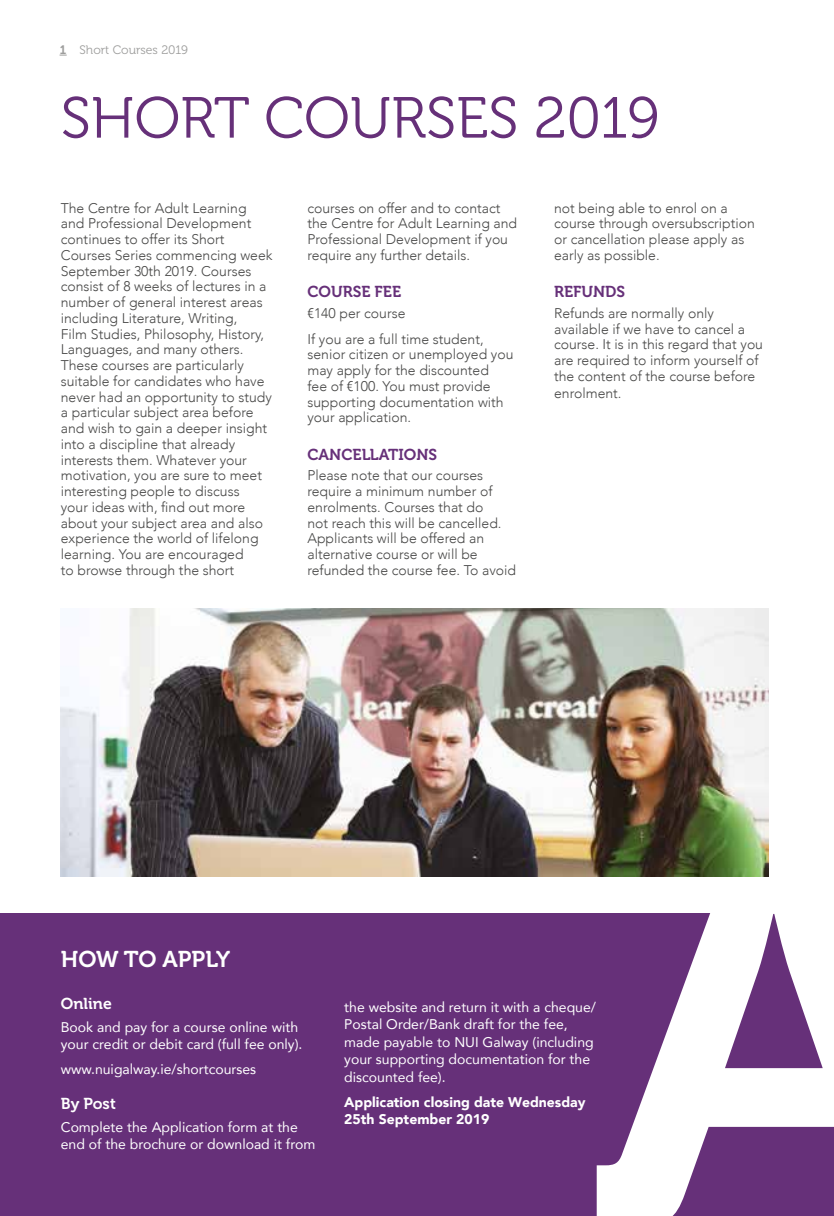
<style>
.page{position:relative;width:834px;height:1216px;background:#fff}
.page>*{position:absolute;margin:0;border:0;box-sizing:border-box;transform-origin:0 0}
.t1{font:542.85px "Museo 700";color:#fff}
.t2{font:57.75px "Museo 300";color:#663079}
.t3{font:22.75px "Museo 700";color:#fff}
.t4{font:15.75px "Museo 700";color:#663079}
.t5{font:15.75px "Museo 700";color:#fff}
.t6{font:300 14px/15.8px "Avenir";color:#474746}
.t7{font:14px/17.5px "Avenir";color:#fff}
.t8{font:900 14px/17.5px "Avenir";color:#fff}
.t9{font:12.25px "Museo 300";color:#9d9d9c}
.s1{font-family:"Museo 700"}
</style>
<div class="page">
<div style="left:0;top:913px;width:833px;height:302px;background:#663079"></div>
<img style="left:61px;top:608px;width:707px;height:268px">
<div style="left:821px;top:897px;width:12px;height:58px;background:#fff"></div>
<p class="t9" style="left:60px;top:43px;width:130px"><span class="s1">1</span> Short Courses 2019</p>
<h2 class="t2" style="left:61px;top:87px;width:600px">SHORT COURSES 2019</h2>
<p class="t6" style="left:61px;top:200px;width:213px">The Centre for Adult Learning and Professional Development continues to offer its Short<br>Courses Series commencing week<br>September 30th 2019. Courses consist of 8 weeks of lectures in a number of general interest areas including Literature, Writing,<br>Film Studies, Philosophy, History,<br>Languages, and many others.<br>These courses are particularly suitable for candidates who have never had an opportunity to study a particular subject area before and wish to gain a deeper insight into a discipline that already interests them. Whatever your motivation, you are sure to meet interesting people to discuss<br>your ideas with, find out more about your subject area and also experience the world of lifelong learning. You are encouraged<br>to browse through the short</p>
<p class="t6" style="left:307px;top:200px;width:211px">courses on offer and to contact the Centre for Adult Learning and<br>Professional Development if you require any further details.</p>
<p class="t4" style="left:307px;top:283px;width:95px">COURSE FEE</p>
<p class="t6" style="left:307px;top:300px;width:178px;line-height:25.7px">€140 per course<br>If you are a full time student,</p>
<p class="t6" style="left:307px;top:346px;width:207px">senior citizen or unemployed you may apply for the discounted<br>fee of €100. You must provide supporting documentation with your application.</p>
<p class="t4" style="left:307px;top:445px;width:131px">CANCELLATIONS</p>
<p class="t6" style="left:307px;top:468px;width:210px">Please note that our courses require a minimum number of enrolments. Courses that do<br>not reach this will be cancelled.<br>Applicants will be offered an alternative course or will be refunded the course fee. To avoid</p>
<p class="t6" style="left:554px;top:200px;width:202px">not being able to enrol on a course through oversubscription or cancellation please apply as early as possible.</p>
<p class="t4" style="left:554px;top:283px;width:72px">REFUNDS</p>
<p class="t6" style="left:554px;top:305px;width:210px">Refunds are normally only available if we have to cancel a course. It is in this regard that you are required to inform yourself of the content of the course before</p>
<p class="t6" style="left:554px;top:386px;width:69px">enrolment.</p>
<h3 class="t3" style="left:61px;top:946px;width:171px">HOW TO APPLY</h3>
<p class="t5" style="left:61px;top:995px;width:52px">Online</p>
<p class="t7" style="left:61px;top:1017px;width:243px">Book and pay for a course online with your credit or debit card (full fee only).</p>
<p class="t7" style="left:61px;top:1060px;width:197px">www.nuigalway.ie/shortcourses</p>
<p class="t5" style="left:61px;top:1094px;width:57px">By Post</p>
<p class="t7" style="left:61px;top:1117px;width:256px">Complete the Application form at the end of the brochure or download it from</p>
<h1 class="t1" style="left:590px;top:735px;width:367px">A</h1>
<p class="t7" style="left:344px;top:997px;width:253px">the website and return it with a cheque/ Postal Order/Bank draft for the fee, made payable to NUI Galway (including your supporting documentation for the discounted fee).</p>
<p class="t8" style="left:344px;top:1092px;width:243px">Application closing date Wednesday<br>25th September 2019</p>
</div>
